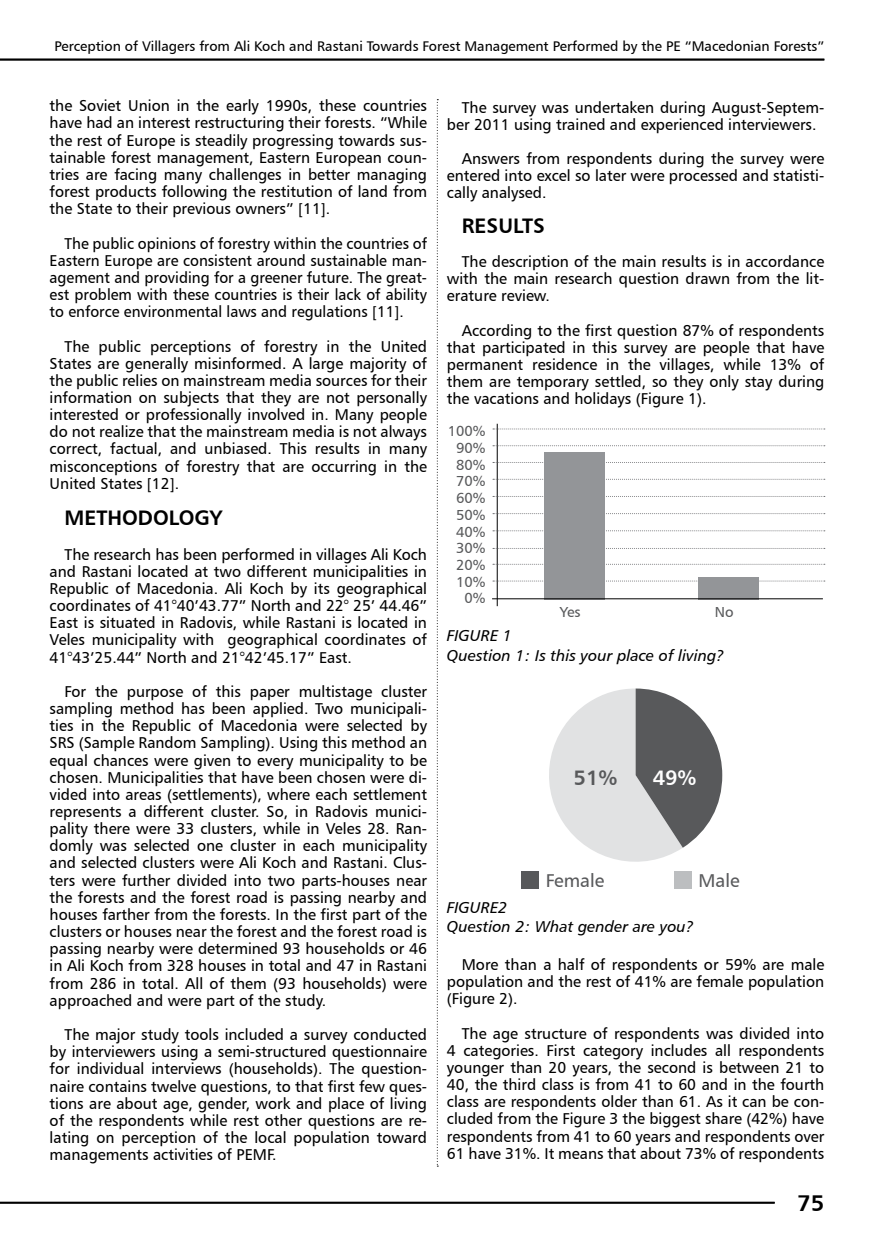
<style>
.page{position:relative;width:874px;height:1241px;background:#fff}
.page>*{position:absolute;margin:0;border:0;box-sizing:border-box;transform-origin:0 0}
.t1{font:22.75px "Humanist 777 BT Bold B";color:#000}
.t2{font:21px "Humanist 777 BT Bold B";color:#000}
.t3{font:21px "Humanist 777 BT Bold B";color:#58595b}
.t4{font:21px "Humanist 777 BT Bold B";color:#fff}
.t5{font:18.55px "Humanist 777 BT Roman B";color:#58595b}
.t6{font:15.75px/17.2px "Humanist 777 BT Roman B";color:#000;text-align:justify}
.t7{font:15.75px/17.2px "Humanist 777 BT Roman B";color:#000;text-align:justify;scale:.96 1}
.t8{font:15.75px/19.2px "Humanist 777 BT Italic B";color:#000}
.t9{font:14.53px/16.8px "Humanist 777 BT Roman B";color:#58595b;text-align:right}
.t10{font:14px "Humanist 777 BT Roman B";color:#000}
</style>
<div class="page">
<hr style="left:0;top:59px;width:823px;height:1px;background:#000">
<hr style="left:0;top:1201px;width:774px;height:2px;background:#000">
<svg style="left:436px;top:99px;width:2px;height:1067px"></svg>
<svg style="left:538px;top:688px;width:184px;height:185px"></svg>
<div style="left:521px;top:871px;width:17px;height:17px;background:#58595b"></div>
<div style="left:674px;top:871px;width:17px;height:17px;background:#bcbec0"></div>
<hr style="left:496px;top:423px;width:1px;height:183px;background:#000">
<svg style="left:492px;top:428px;width:332px;height:1px"></svg>
<svg style="left:492px;top:445px;width:332px;height:1px"></svg>
<svg style="left:492px;top:462px;width:332px;height:1px"></svg>
<svg style="left:493px;top:478px;width:329px;height:1px"></svg>
<svg style="left:492px;top:496px;width:332px;height:1px"></svg>
<svg style="left:492px;top:513px;width:332px;height:1px"></svg>
<svg style="left:492px;top:530px;width:332px;height:1px"></svg>
<svg style="left:492px;top:548px;width:332px;height:1px"></svg>
<svg style="left:493px;top:563px;width:329px;height:1px"></svg>
<svg style="left:492px;top:580px;width:332px;height:1px"></svg>
<div style="left:543px;top:451px;width:61px;height:148px;background:#939598"></div>
<div style="left:698px;top:577px;width:60px;height:22px;background:#939598"></div>
<hr style="left:492px;top:598px;width:330px;height:1px;background:#000">
<p class="t10" style="left:54px;top:37px;width:771px">Perception of Villagers from Ali Koch and Rastani Towards Forest Management Performed by the PE “Macedonian Forests”</p>
<p class="t6" style="left:50px;top:97px;width:379px">the Soviet Union in the early 1990s, these countries have had an interest restructuring their forests. “While the rest of Europe is steadily progressing towards sus&shy;tainable forest management, Eastern European coun&shy;tries are facing many challenges in better managing forest products following the restitution of land from the State to their previous owners” [11].</p>
<p class="t7" style="left:50px;top:234px;width:394px;text-indent:15px">The public opinions of forestry within the countries of Eastern Europe are consistent around sustainable man&shy;agement and providing for a greener future. The great&shy;est problem with these countries is their lack of ability to enforce environmental laws and regulations [11].</p>
<p class="t6" style="left:50px;top:337px;width:379px;text-indent:15px">The public perceptions of forestry in the United States are generally misinformed. A large majority of the public relies on mainstream media sources for their information on subjects that they are not personally interested or professionally involved in. Many people do not realize that the mainstream media is not always correct, factual, and unbiased. This results in many misconceptions of forestry that are occurring in the United States [12].</p>
<h2 class="t2" style="left:64px;top:504px;width:159px">METHODOLOGY</h2>
<p class="t6" style="left:50px;top:545px;width:379px;text-indent:15px">The research has been performed in villages Ali Koch and Rastani located at two different municipalities in Republic of Macedonia. Ali Koch by its geographical coordinates of 41°40’43.77” North and 22° 25’ 44.46” East is situated in Radovis, while Rastani is located in Veles municipality with geographical coordinates of 41°43’25.44” North and 21°42’45.17” East.</p>
<p class="t6" style="left:50px;top:682px;width:379px;text-indent:15px">For the purpose of this paper multistage cluster sampling method has been applied. Two municipali&shy;ties in the Republic of Macedonia were selected by SRS (Sample Random Sampling). Using this method an equal chances were given to every municipality to be chosen. Municipalities that have been chosen were di&shy;vided into areas (settlements), where each settlement represents a different cluster. So, in Radovis munici&shy;pality there were 33 clusters, while in Veles 28. Ran&shy;domly was selected one cluster in each municipality and selected clusters were Ali Koch and Rastani. Clus&shy;ters were further divided into two parts-houses near the forests and the forest road is passing nearby and houses farther from the forests. In the first part of the clusters or houses near the forest and the forest road is passing nearby were determined 93 households or 46 in Ali Koch from 328 houses in total and 47 in Rastani from 286 in total. All of them (93 households) were approached and were part of the study.</p>
<p class="t6" style="left:50px;top:1025px;width:379px;text-indent:15px">The major study tools included a survey conducted by interviewers using a semi-structured questionnaire for individual interviews (households). The question&shy;naire contains twelve questions, to that first few ques&shy;tions are about age, gender, work and place of living of the respondents while rest other questions are re&shy;lating on perception of the local population toward managements activities of PEMF.</p>
<p class="t6" style="left:446px;top:98px;width:378px;text-indent:15px">The survey was undertaken during August-Septem&shy;ber 2011 using trained and experienced interviewers.</p>
<p class="t6" style="left:446px;top:150px;width:378px;text-indent:15px">Answers from respondents during the survey were entered into excel so later were processed and statisti&shy;cally analysed.</p>
<h2 class="t2" style="left:461px;top:212px;width:84px">RESULTS</h2>
<p class="t6" style="left:446px;top:252px;width:379px;text-indent:15px">The description of the main results is in accordance with the main research question drawn from the lit&shy;erature review.</p>
<p class="t6" style="left:446px;top:321px;width:379px;text-indent:15px">According to the first question 87% of respondents that participated in this survey are people that have permanent residence in the villages, while 13% of them are temporary settled, so they only stay during the vacations and holidays (Figure 1).</p>
<p class="t9" style="left:447px;top:422px;width:39px">100%<br>90%<br>80%<br>70%<br>60%<br>50%<br>40%<br>30%<br>20%<br>10%<br>0%</p>
<p class="t9" style="left:559px;top:603px;width:22px">Yes</p>
<p class="t9" style="left:714px;top:603px;width:20px">No</p>
<p class="t8" style="left:446px;top:626px;width:279px">FIGURE 1<br>Question 1: Is this your place of living?</p>
<h2 class="t3" style="left:573px;top:763px;width:45px">51%</h2>
<h2 class="t4" style="left:652px;top:763px;width:45px">49%</h2>
<p class="t5" style="left:545px;top:868px;width:60px">Female</p>
<p class="t5" style="left:698px;top:868px;width:43px">Male</p>
<p class="t8" style="left:446px;top:897px;width:248px">FIGURE2<br>Question 2: What gender are you?</p>
<p class="t6" style="left:446px;top:955px;width:378px;text-indent:15px">More than a half of respondents or 59% are male population and the rest of 41% are female population (Figure 2).</p>
<p class="t6" style="left:446px;top:1024px;width:379px;text-indent:15px">The age structure of respondents was divided into 4 categories. First category includes all respondents younger than 20 years, the second is between 21 to 40, the third class is from 41 to 60 and in the fourth class are respondents older than 61. As it can be con&shy;cluded from the Figure 3 the biggest share (42%) have respondents from 41 to 60 years and respondents over 61 have 31%. It means that about 73% of respondents</p>
<h1 class="t1" style="left:796px;top:1188px;width:28px">75</h1>
</div>
